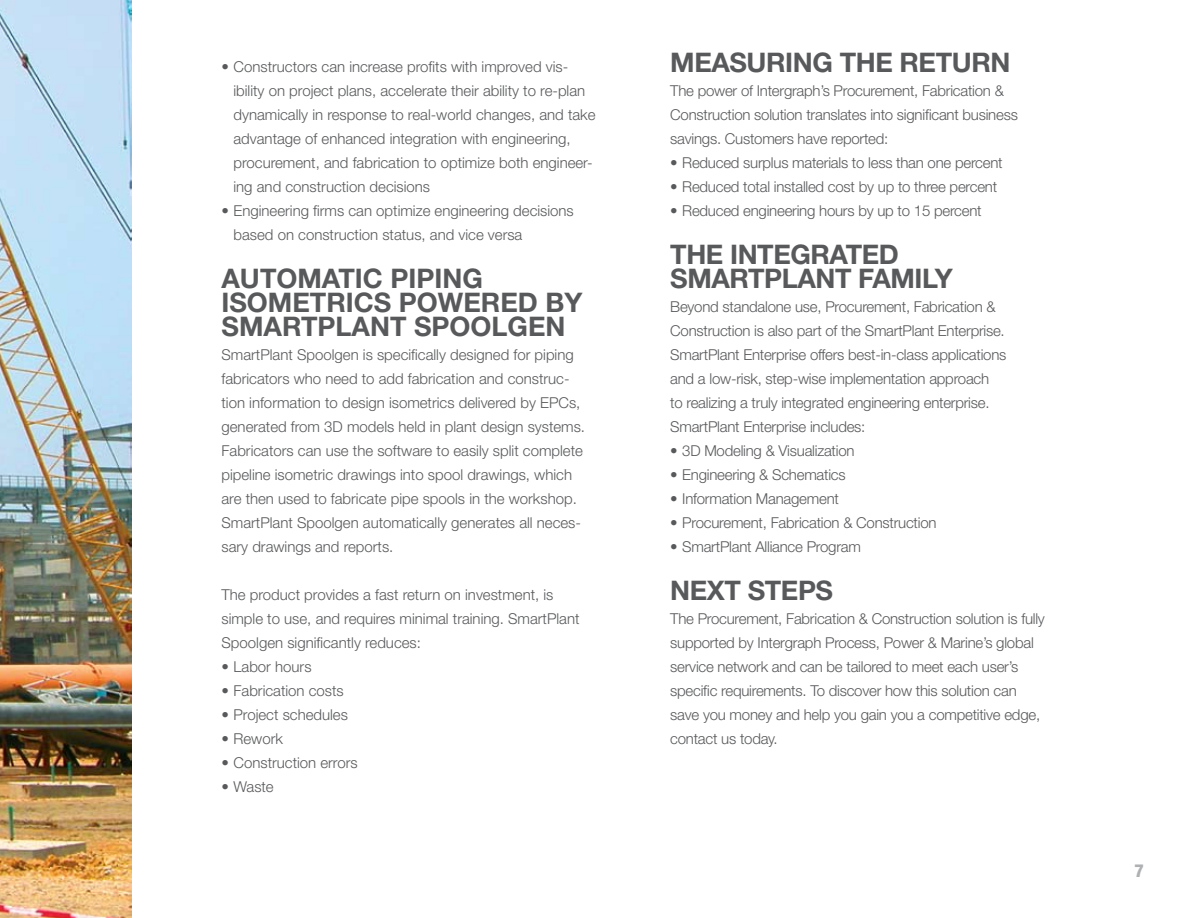
<style>
.page{position:relative;width:1188px;height:918px;background:#fff}
.page>*{position:absolute;margin:0;border:0;box-sizing:border-box;transform-origin:0 0}
.t1{font:700 27px/24px "Helvetica Neue LT Std";color:#58595b}
.t2{font:800 condensed 18px "Helvetica Neue LT Std";color:#aeb0b2}
.t3{font:300 15px/24px "Helvetica Neue LT Std";letter-spacing:-.015em;color:#58595b}
</style>
<div class="page">
<img style="left:0;top:0;width:132px;height:918px">
<p class="t3" style="left:234px;top:54px;width:364px;text-indent:-12px">• Constructors can increase profits with improved vis&shy;ibility on project plans, accelerate their ability to re-plan dynamically in response to real-world changes, and take advantage of enhanced integration with engineering, procurement, and fabrication to optimize both engineer&shy;ing and construction decisions</p>
<p class="t3" style="left:234px;top:198px;width:342px;text-indent:-12px">• Engineering firms can optimize engineering decisions based on construction status, and vice versa</p>
<h1 class="t1" style="left:222px;top:266px;width:261px">AUTOMATIC PIPING<br>ISOMETRICS POWERED</h1>
<h1 class="t1" style="left:222px;top:290px;width:362px;text-indent:324px">BY<br>SMARTPLANT SPOOLG EN</h1>
<p class="t3" style="left:222px;top:342px;width:365px">SmartPlant Spoolgen is specifically designed for piping fabricators who need to add fabrication and construc&shy;tion information to design isometrics delivered by EPCs, generated from 3D models held in plant design systems.<br>Fabricators can use the software to easily split complete pipeline isometric drawings into spool drawings, which are then used to fabricate pipe spools in the workshop.<br>SmartPlant Spoolgen automatically generates all neces&shy;sary drawings and reports.</p>
<p class="t3" style="left:222px;top:582px;width:360px">The product provides a fast return on investment, is simple to use, and requires minimal training. SmartPlant<br>Spoolgen significantly reduces:</p>
<p class="t3" style="left:222px;top:654px;width:92px">• Labor hours</p>
<p class="t3" style="left:222px;top:678px;width:124px">• Fabrication costs</p>
<p class="t3" style="left:222px;top:702px;width:128px">• Project schedules</p>
<p class="t3" style="left:222px;top:726px;width:63px">• Rework</p>
<p class="t3" style="left:222px;top:750px;width:138px">• Construction errors</p>
<p class="t3" style="left:222px;top:774px;width:54px">• Waste</p>
<h1 class="t1" style="left:670px;top:50px;width:42px">MEASURIN</h1>
<h1 class="t1" style="left:812px;top:50px;width:106px">G THE RETURN</h1>
<p class="t3" style="left:670px;top:78px;width:349px">The power of Intergraph’s Procurement, Fabrication &amp;<br>Construction solution translates into significant business savings. Customers have reported:</p>
<p class="t3" style="left:670px;top:150px;width:334px">• Reduced surplus materials to less than one percent</p>
<p class="t3" style="left:670px;top:174px;width:328px">• Reduced total installed cost by up to three percent</p>
<p class="t3" style="left:670px;top:198px;width:313px">• Reduced engineering hours by up to 15 percent</p>
<h1 class="t1" style="left:670px;top:242px;width:76px">THE INTE</h1>
<h1 class="t1" style="left:790px;top:242px;width:39px">GRATED</h1>
<h1 class="t1" style="left:670px;top:266px;width:37px">SMART</h1>
<h1 class="t1" style="left:764px;top:266px;width:53px">PLANT</h1>
<h1 class="t1" style="left:858px;top:266px;width:96px">FAMI LY</h1>
<p class="t3" style="left:670px;top:294px;width:338px">Beyond standalone use, Procurement, Fabrication &amp; Construction is also part of the SmartPlant Enterprise.<br>SmartPlant Enterprise offers best-in-class applications and a low-risk, step-wise implementation approach<br>to realizing a truly integrated engineering enterprise.<br>SmartPlant Enterprise includes:</p>
<p class="t3" style="left:670px;top:438px;width:186px">• 3D Modeling &amp; Visualization</p>
<p class="t3" style="left:670px;top:462px;width:177px">• Engineering &amp; Schematics</p>
<p class="t3" style="left:670px;top:486px;width:170px">• Information Management</p>
<p class="t3" style="left:670px;top:510px;width:268px">• Procurement, Fabrication &amp; Construction</p>
<p class="t3" style="left:670px;top:534px;width:192px">• SmartPlant Alliance Program</p>
<h1 class="t1" style="left:670px;top:578px;width:96px">NEXT STEPS</h1>
<p class="t3" style="left:670px;top:606px;width:376px">The Procurement, Fabrication &amp; Construction solution is fully supported by Intergraph Process, Power &amp; Marine’s global service network and can be tailored to meet each user’s specific requirements. To discover how this solution can save you money and help you gain you a competitive edge, contact us today.</p>
<p class="t2" style="left:1134px;top:859px;width:11px">7</p>
</div>
